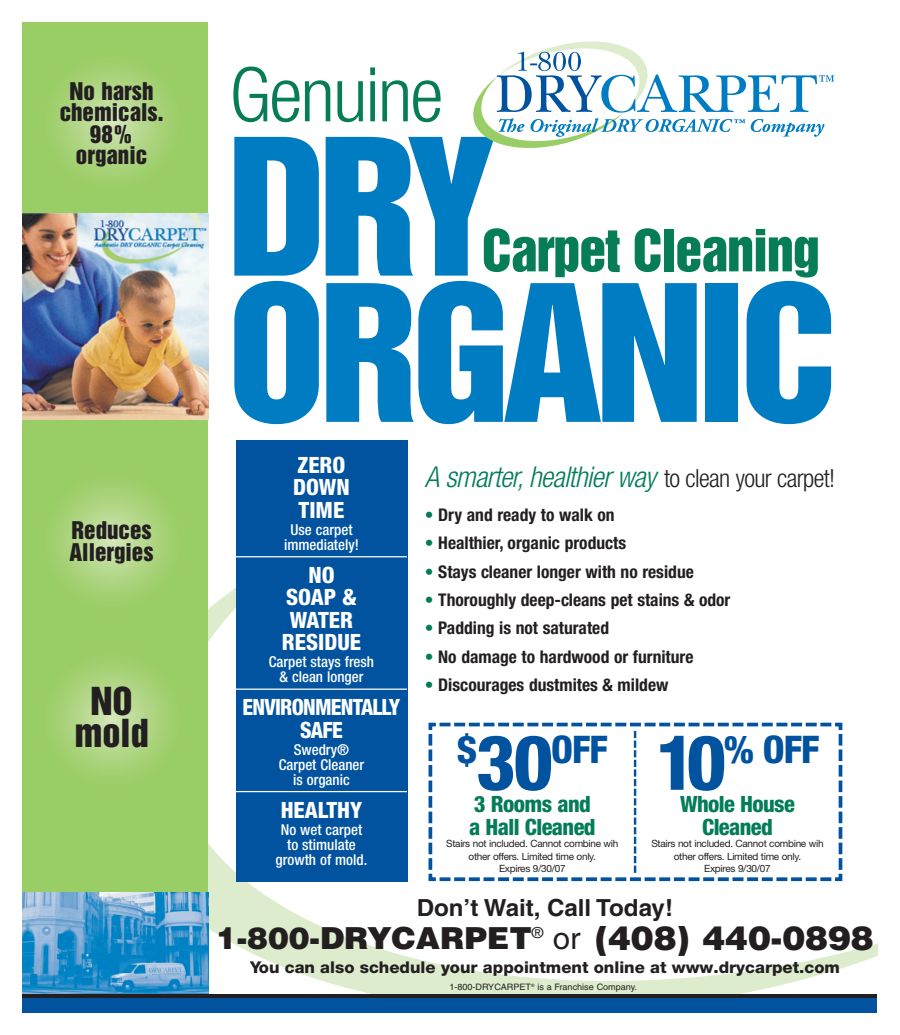
<style>
.page{position:relative;width:900px;height:1035px;background:#fff}
.page>*{position:absolute;margin:0;border:0;box-sizing:border-box;transform-origin:0 0}
.t1{font:800 condensed 38.12px "Helvetica Neue";letter-spacing:-.025em;color:#0153a0}
.t2{font:35.25px/32.5px "Helvetica Inserat";color:#231f20;text-align:center}
.t3{font:900 30.38px "Helvetica";color:#231f20}
.t4{font:italic 300 condensed 28.75px "Helvetica Neue";letter-spacing:-.025em;color:#047c5a}
.t5{font:700 23.5px "Helvetica";color:#231f20}
.t6{font:800 condensed 22.5px/22.5px "Helvetica Neue";color:#fff}
.t7{font:800 condensed 22.5px/22.5px "Helvetica Neue";letter-spacing:-.025em;color:#047c5a}
.t8{font:800 condensed 22.5px/22.5px "Helvetica Neue";letter-spacing:-.035em;color:#fff;text-align:center;scale:.95 1}
.t9{font:22.25px/21.2px "Helvetica Inserat";color:#231f20;text-align:center}
.t10{font:700 condensed 17.5px "Helvetica Neue";color:#231f20}
.t11{font:800 16.25px "Helvetica Neue";color:#231f20}
.t12{font:15.25px "Helvetica";color:#231f20}
.t13{font:500 condensed 15px/15px "Helvetica Neue";color:#fff;text-align:center}
.t14{font:10px/12.5px "Helvetica Neue";letter-spacing:-.03em;color:#231f20;text-align:center}
.t15{font:8.88px "Helvetica";color:#231f20}
.s1{font-style:normal;font-size:25px;color:#231f20}
.s2{color:#047c5a}
.s3{font-size:76.25px}
.s4{font-weight:400}
.s5{font-size:33.38px}
</style>
<div class="page">
<img style="left:208px;top:522px;width:670px;height:473px">
<div style="left:23px;top:23px;width:185px;height:989px;background:#99cd65"></div>
<img style="left:23px;top:213px;width:185px;height:207px">
<img style="left:22px;top:893px;width:186px;height:104px">
<div style="left:23px;top:995px;width:854px;height:17px;background:#0153a0"></div>
<hr style="left:23px;top:995px;width:854px;height:3px;background:#231f20">
<svg style="left:233px;top:41px;width:601px;height:383px"></svg>
<svg style="left:55px;top:66px;width:115px;height:112px"></svg>
<svg style="left:55px;top:486px;width:115px;height:112px"></svg>
<svg style="left:55px;top:663px;width:115px;height:112px"></svg>
<div style="left:236px;top:440px;width:171px;height:441px;background:#0153a0"></div>
<hr style="left:236px;top:556px;width:171px;height:1px;background:#fff">
<hr style="left:236px;top:689px;width:171px;height:1px;background:#fff">
<hr style="left:236px;top:791px;width:171px;height:1px;background:#fff">
<svg style="left:427px;top:721px;width:417px;height:162px"></svg>
<p class="t9" style="left:60px;top:82px;width:105px">No harsh chemicals.<br>98% organic</p>
<p class="t9" style="left:70px;top:521px;width:85px;text-align:left">Reduces<br>Allergies</p>
<h2 class="t2" style="left:74px;top:687px;width:76px">NO mold</h2>
<p class="t6" style="left:293px;top:455px;width:58px">ZERO<br>DOWN<br>TIME</p>
<p class="t13" style="left:284px;top:523px;width:76px">Use carpet immediately!</p>
<p class="t6" style="left:282px;top:565px;width:81px;text-align:center">NO<br>SOAP &amp;<br>WATER<br>RESIDUE</p>
<p class="t13" style="left:269px;top:656px;width:107px">Carpet stays fresh &amp; clean longer</p>
<p class="t8" style="left:243px;top:698px;width:167px">ENVIRONMENTALLY<br>SAFE</p>
<p class="t13" style="left:279px;top:743px;width:87px">Swedry®<br>Carpet Cleaner is organic</p>
<p class="t6" style="left:281px;top:800px;width:83px">HEALTHY</p>
<p class="t13" style="left:276px;top:823px;width:93px">No wet carpet to stimulate growth of mold.</p>
<h3 class="t4" style="left:425px;top:466px;width:412px">A smarter, healthier way <span class="s1">to clean your carpet!</span></h3>
<p class="t10" style="left:425px;top:508px;width:191px"><span class="s2">•</span> Dry and ready to walk on</p>
<p class="t10" style="left:425px;top:537px;width:203px"><span class="s2">•</span> Healthier, organic products</p>
<p class="t10" style="left:425px;top:565px;width:270px"><span class="s2">•</span> Stays cleaner longer with no residue</p>
<p class="t10" style="left:425px;top:593px;width:307px"><span class="s2">•</span> Thoroughly deep-cleans pet stains &amp; odor</p>
<p class="t10" style="left:425px;top:622px;width:186px"><span class="s2">•</span> Padding is not saturated</p>
<p class="t10" style="left:425px;top:650px;width:270px"><span class="s2">•</span> No damage to hardwood or furniture</p>
<p class="t10" style="left:425px;top:679px;width:245px"><span class="s2">•</span> Discourages dustmites &amp; mildew</p>
<h1 class="t1" style="left:457px;top:735px;width:152px">$<span class="s3">30</span>OFF</h1>
<p class="t7" style="left:469px;top:795px;width:128px">3 Rooms and a Hall Cleaned</p>
<p class="t14" style="left:446px;top:837px;width:174px">Stairs not included. Cannot combine wih other offers. Limited time only.<br>Expires 9/30/07</p>
<h1 class="t1" style="left:656px;top:735px;width:165px"><span class="s3">10</span>% OFF</h1>
<p class="t7" style="left:680px;top:795px;width:116px;text-align:center">Whole House<br>Cleaned</p>
<p class="t14" style="left:651px;top:837px;width:174px">Stairs not included. Cannot combine wih other offers. Limited time only.<br>Expires 9/30/07</p>
<h3 class="t5" style="left:417px;top:899px;width:258px">Don’t Wait, Call Today!</h3>
<h3 class="t3" style="left:216px;top:927px;width:659px">1-800-DRYCARPET <span class="s4">or</span> <span class="s5">(408) 440-0898</span></h3>
<p class="t12" style="left:532px;top:928px;width:13px">®</p>
<p class="t11" style="left:250px;top:962px;width:591px">You can also schedule your appointment online at www.drycarpet.com</p>
<p class="t15" style="left:449px;top:984px;width:189px">1-800-DRYCARPET<sup>®</sup> is a Franchise Company.</p>
</div>
